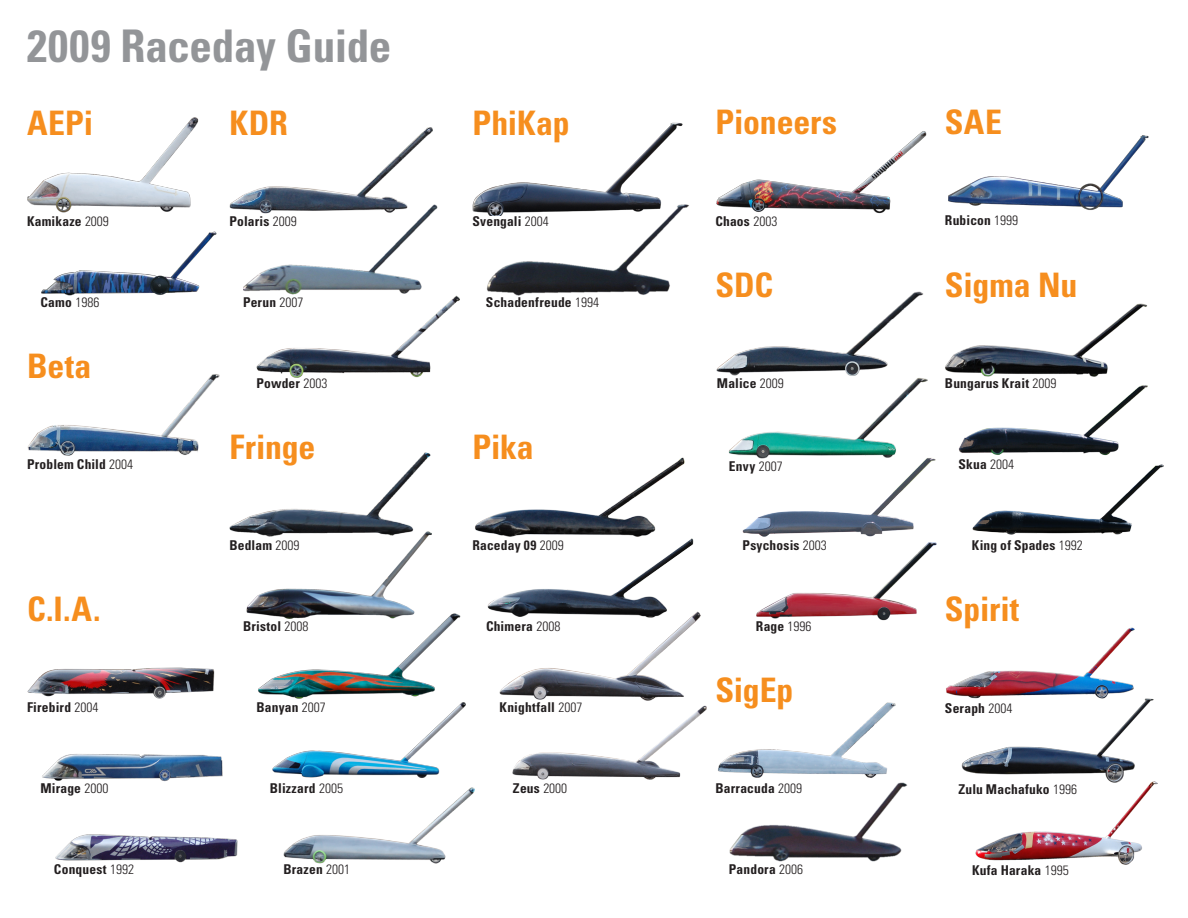
<style>
.page{position:relative;width:1188px;height:918px;background:#fff}
.page>*{position:absolute;margin:0;border:0;box-sizing:border-box;transform-origin:0 0}
.t1{font:700 condensed 45px "Univers";letter-spacing:-.005em;color:#939598}
.t2{font:700 condensed 33.75px "Univers";letter-spacing:-.005em;color:#f68e1e}
.t3{font:700 condensed 13.5px "Univers";letter-spacing:.015em;color:#231f20}
.s1{font-weight:300}
</style>
<div class="page">
<img style="left:27px;top:667px;width:188px;height:32px">
<img style="left:42px;top:754px;width:181px;height:28px">
<img style="left:229px;top:127px;width:203px;height:83px">
<img style="left:256px;top:296px;width:203px;height:82px">
<img style="left:243px;top:204px;width:195px;height:90px">
<img style="left:729px;top:378px;width:199px;height:77px">
<img style="left:716px;top:291px;width:208px;height:85px">
<img style="left:742px;top:454px;width:193px;height:83px">
<img style="left:756px;top:542px;width:181px;height:79px">
<img style="left:945px;top:304px;width:203px;height:73px">
<img style="left:972px;top:465px;width:191px;height:69px">
<img style="left:958px;top:385px;width:190px;height:71px">
<img style="left:961px;top:698px;width:197px;height:85px">
<img style="left:946px;top:627px;width:190px;height:75px">
<img style="left:258px;top:613px;width:203px;height:82px">
<img style="left:247px;top:532px;width:185px;height:87px">
<img style="left:270px;top:693px;width:196px;height:85px">
<img style="left:283px;top:788px;width:191px;height:76px">
<img style="left:472px;top:122px;width:211px;height:91px">
<img style="left:486px;top:203px;width:203px;height:93px">
<img style="left:487px;top:539px;width:207px;height:73px">
<img style="left:499px;top:612px;width:201px;height:88px">
<img style="left:475px;top:457px;width:213px;height:83px">
<img style="left:512px;top:705px;width:195px;height:75px">
<img style="left:716px;top:131px;width:211px;height:83px">
<img style="left:948px;top:135px;width:201px;height:75px">
<img style="left:718px;top:702px;width:178px;height:76px">
<img style="left:729px;top:783px;width:178px;height:79px">
<img style="left:975px;top:782px;width:182px;height:82px">
<img style="left:41px;top:231px;width:176px;height:65px">
<img style="left:27px;top:117px;width:172px;height:96px">
<img style="left:27px;top:374px;width:193px;height:82px">
<img style="left:55px;top:834px;width:183px;height:29px">
<img style="left:229px;top:453px;width:201px;height:83px">
<p class="t1" style="left:27px;top:18px;width:366px">2009 Raceday Guide</p>
<p class="t2" style="left:27px;top:102px;width:68px">AEPi</p>
<p class="t2" style="left:229px;top:102px;width:60px">KDR</p>
<p class="t2" style="left:472px;top:102px;width:99px">PhiKap</p>
<p class="t2" style="left:715px;top:101px;width:123px">Pioneers</p>
<p class="t2" style="left:945px;top:101px;width:59px">SAE</p>
<p class="t3" style="left:27px;top:213px;width:83px">Kamikaze <span class="s1">2009</span></p>
<p class="t3" style="left:229px;top:213px;width:69px">Polaris <span class="s1">2009</span></p>
<p class="t3" style="left:472px;top:213px;width:78px">Svengali <span class="s1">2004</span></p>
<p class="t3" style="left:715px;top:213px;width:63px">Chaos <span class="s1">2003</span></p>
<p class="t3" style="left:945px;top:212px;width:75px">Rubicon <span class="s1">1999</span></p>
<p class="t3" style="left:40px;top:294px;width:60px">Camo <span class="s1">1986</span></p>
<p class="t3" style="left:243px;top:294px;width:62px">Perun <span class="s1">2007</span></p>
<p class="t3" style="left:486px;top:294px;width:115px">Schadenfreude <span class="s1">1994</span></p>
<p class="t2" style="left:715px;top:264px;width:59px">SDC</p>
<p class="t2" style="left:945px;top:264px;width:134px">Sigma Nu</p>
<p class="t2" style="left:27px;top:345px;width:66px">Beta</p>
<p class="t3" style="left:256px;top:375px;width:72px">Powder <span class="s1">2003</span></p>
<p class="t3" style="left:717px;top:375px;width:68px">Malice <span class="s1">2009</span></p>
<p class="t3" style="left:945px;top:375px;width:113px">Bungarus Krait <span class="s1">2009</span></p>
<p class="t3" style="left:27px;top:456px;width:108px">Problem Child <span class="s1">2004</span></p>
<p class="t2" style="left:229px;top:426px;width:87px">Fringe</p>
<p class="t2" style="left:472px;top:426px;width:63px">Pika</p>
<p class="t3" style="left:729px;top:458px;width:55px">Envy <span class="s1">2007</span></p>
<p class="t3" style="left:958px;top:456px;width:57px">Skua <span class="s1">2004</span></p>
<p class="t3" style="left:229px;top:537px;width:72px">Bedlam <span class="s1">2009</span></p>
<p class="t3" style="left:472px;top:537px;width:93px">Raceday 09 <span class="s1">2009</span></p>
<p class="t3" style="left:742px;top:537px;width:86px">Psychosis <span class="s1">2003</span></p>
<p class="t3" style="left:972px;top:537px;width:112px">King of Spades <span class="s1">1992</span></p>
<p class="t2" style="left:27px;top:588px;width:75px">C.I.A.</p>
<p class="t3" style="left:243px;top:618px;width:67px">Bristol <span class="s1">2008</span></p>
<p class="t3" style="left:486px;top:618px;width:76px">Chimera <span class="s1">2008</span></p>
<p class="t3" style="left:756px;top:618px;width:57px">Rage <span class="s1">1996</span></p>
<p class="t2" style="left:945px;top:589px;width:76px">Spirit</p>
<p class="t3" style="left:27px;top:699px;width:73px">Firebird <span class="s1">2004</span></p>
<p class="t3" style="left:256px;top:699px;width:71px">Banyan <span class="s1">2007</span></p>
<p class="t3" style="left:499px;top:699px;width:84px">Knightfall <span class="s1">2007</span></p>
<p class="t2" style="left:715px;top:669px;width:80px">SigEp</p>
<p class="t3" style="left:945px;top:700px;width:69px">Seraph <span class="s1">2004</span></p>
<p class="t3" style="left:40px;top:780px;width:69px">Mirage <span class="s1">2000</span></p>
<p class="t3" style="left:270px;top:780px;width:75px">Blizzard <span class="s1">2005</span></p>
<p class="t3" style="left:513px;top:780px;width:56px">Zeus <span class="s1">2000</span></p>
<p class="t3" style="left:715px;top:780px;width:88px">Barracuda <span class="s1">2009</span></p>
<p class="t3" style="left:958px;top:781px;width:120px">Zulu Machafuko <span class="s1">1996</span></p>
<p class="t3" style="left:54px;top:861px;width:82px">Conquest <span class="s1">1992</span></p>
<p class="t3" style="left:283px;top:861px;width:68px">Brazen <span class="s1">2001</span></p>
<p class="t3" style="left:729px;top:861px;width:76px">Pandora <span class="s1">2006</span></p>
<p class="t3" style="left:972px;top:862px;width:98px">Kufa Haraka <span class="s1">1995</span></p>
</div>
